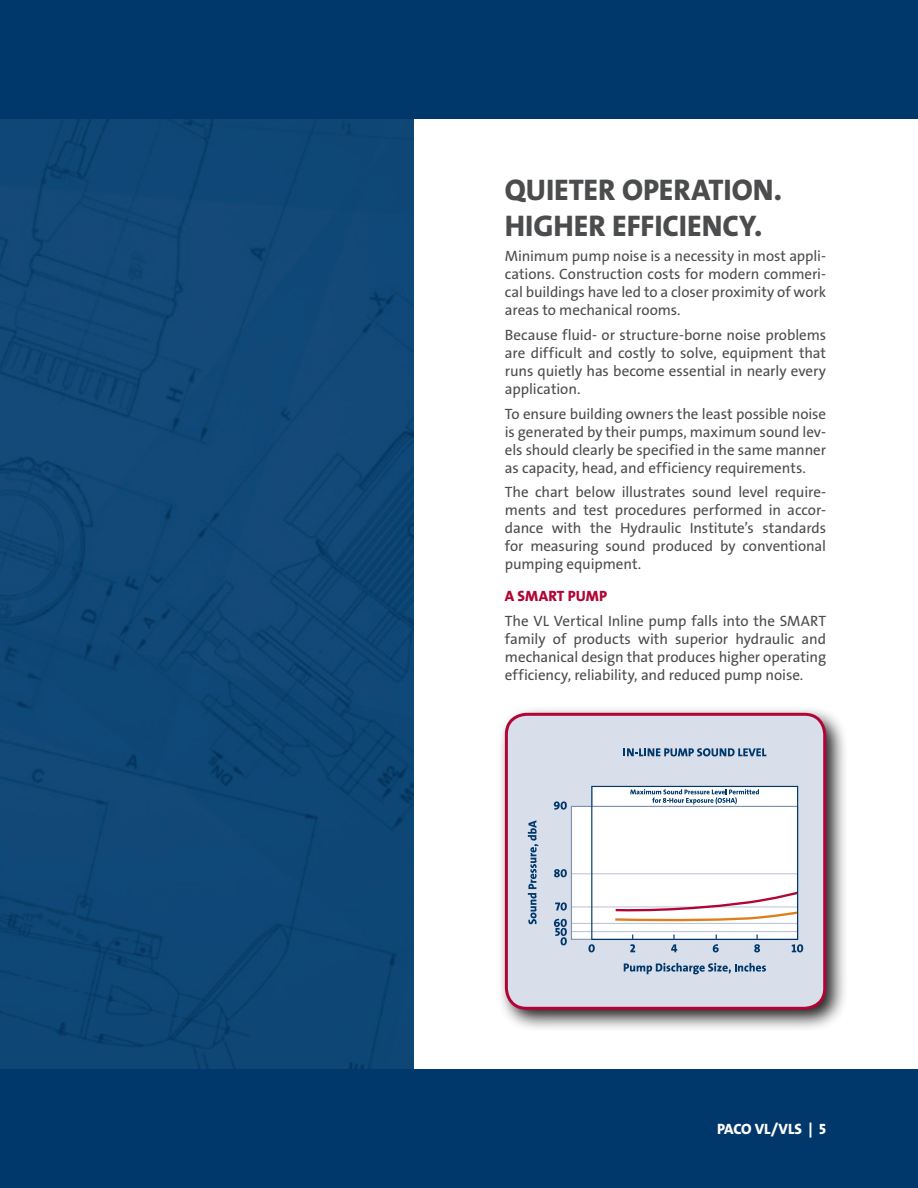
<style>
.page{position:relative;width:918px;height:1188px;background:#fff}
.page>*{position:absolute;margin:0;border:0;box-sizing:border-box;transform-origin:0 0}
.gr_brod_8_5_12{font:30px/36px "Grundfos The Sans OT 8 XB";color:#4b4c4d}
.gr_brod_8_5_12-2{font:15px/18px "Grundfos The Sans OT 5 R";letter-spacing:-.005em;color:#4b4c4d;text-align:justify}
.t1{font:15px "Grundfos The Sans OT 8 XB";letter-spacing:-.02em;color:#fff}
.gr_brod_8_5_12-3{font:15px "Grundfos The Sans OT 8 XB";color:#b10535}
</style>
<div class="page">
<div style="left:0;top:119px;width:413px;height:950px;background:#0e4878"></div>
<div style="left:0;top:0;width:918px;height:119px;background:#00386c"></div>
<div style="left:0;top:1069px;width:918px;height:119px;background:#00386c"></div>
<svg style="left:501px;top:709px;width:344px;height:320px"></svg>
<div style="left:506px;top:714px;width:319px;height:294px;background:#d8deea;border-radius:20px"></div>
<div style="left:505px;top:713px;width:321px;height:297px;border:3px solid #b10535;border-radius:20px"></div>
<div style="left:593px;top:787px;width:205px;height:152px;background:#fff"></div>
<div style="left:571px;top:807px;width:227px;height:132px;background:#fff"></div>
<hr style="left:572px;top:874px;width:226px;height:1px;background:#b7c0d6">
<hr style="left:572px;top:907px;width:226px;height:1px;background:#b7c0d6">
<hr style="left:572px;top:923px;width:226px;height:1px;background:#b7c0d6">
<hr style="left:572px;top:931px;width:226px;height:1px;background:#b7c0d6">
<svg style="left:613px;top:891px;width:186px;height:31px"></svg>
<div style="left:571px;top:806px;width:227px;height:134px;border:1px solid #8093b6"></div>
<div style="left:591px;top:786px;width:207px;height:154px;border:1px solid #00386c"></div>
<svg style="left:554px;top:801px;width:13px;height:9px"></svg>
<svg style="left:554px;top:869px;width:13px;height:8px"></svg>
<svg style="left:555px;top:902px;width:12px;height:9px"></svg>
<svg style="left:554px;top:919px;width:13px;height:26px"></svg>
<svg style="left:588px;top:944px;width:7px;height:8px"></svg>
<svg style="left:630px;top:935px;width:5px;height:17px"></svg>
<svg style="left:671px;top:935px;width:6px;height:17px"></svg>
<svg style="left:713px;top:935px;width:6px;height:17px"></svg>
<svg style="left:624px;top:963px;width:142px;height:11px"></svg>
<svg style="left:630px;top:789px;width:129px;height:15px"></svg>
<svg style="left:624px;top:748px;width:142px;height:8px"></svg>
<svg style="left:528px;top:820px;width:11px;height:104px"></svg>
<svg style="left:754px;top:935px;width:6px;height:17px"></svg>
<svg style="left:792px;top:944px;width:11px;height:8px"></svg>
<p class="gr_brod_8_5_12" style="left:505px;top:172px;width:279px">QUIETER OPERATION.<br>HIGHER EFFICIENCY.</p>
<p class="gr_brod_8_5_12-2" style="left:505px;top:247px;width:323px">Minimum pump noise is a necessity in most appli&shy;cations. Construction costs for modern commeri&shy;cal buildings have led to a closer proximity of work areas to mechanical rooms.</p>
<p class="gr_brod_8_5_12-2" style="left:505px;top:326px;width:323px">Because fluid- or structure-borne noise problems are difficult and costly to solve, equipment that runs quietly has become essential in nearly every application.</p>
<p class="gr_brod_8_5_12-2" style="left:505px;top:405px;width:323px">To ensure building owners the least possible noise is generated by their pumps, maximum sound lev&shy;els should clearly be specified in the same manner as capacity, head, and efficiency requirements.</p>
<p class="gr_brod_8_5_12-2" style="left:505px;top:483px;width:323px">The chart below illustrates sound level require&shy;ments and test procedures performed in accor&shy;dance with the Hydraulic Institute’s standards for measuring sound produced by conventional pumping equipment.</p>
<p class="gr_brod_8_5_12-3" style="left:505px;top:586px;width:104px">A SMART PUMP</p>
<p class="gr_brod_8_5_12-2" style="left:505px;top:612px;width:323px">The VL Vertical Inline pump falls into the SMART family of products with superior hydraulic and mechanical design that produces higher operating efficiency, reliability, and reduced pump noise.</p>
<p class="t1" style="left:717px;top:1119px;width:111px">PACO VL/VLS | 5</p>
</div>
